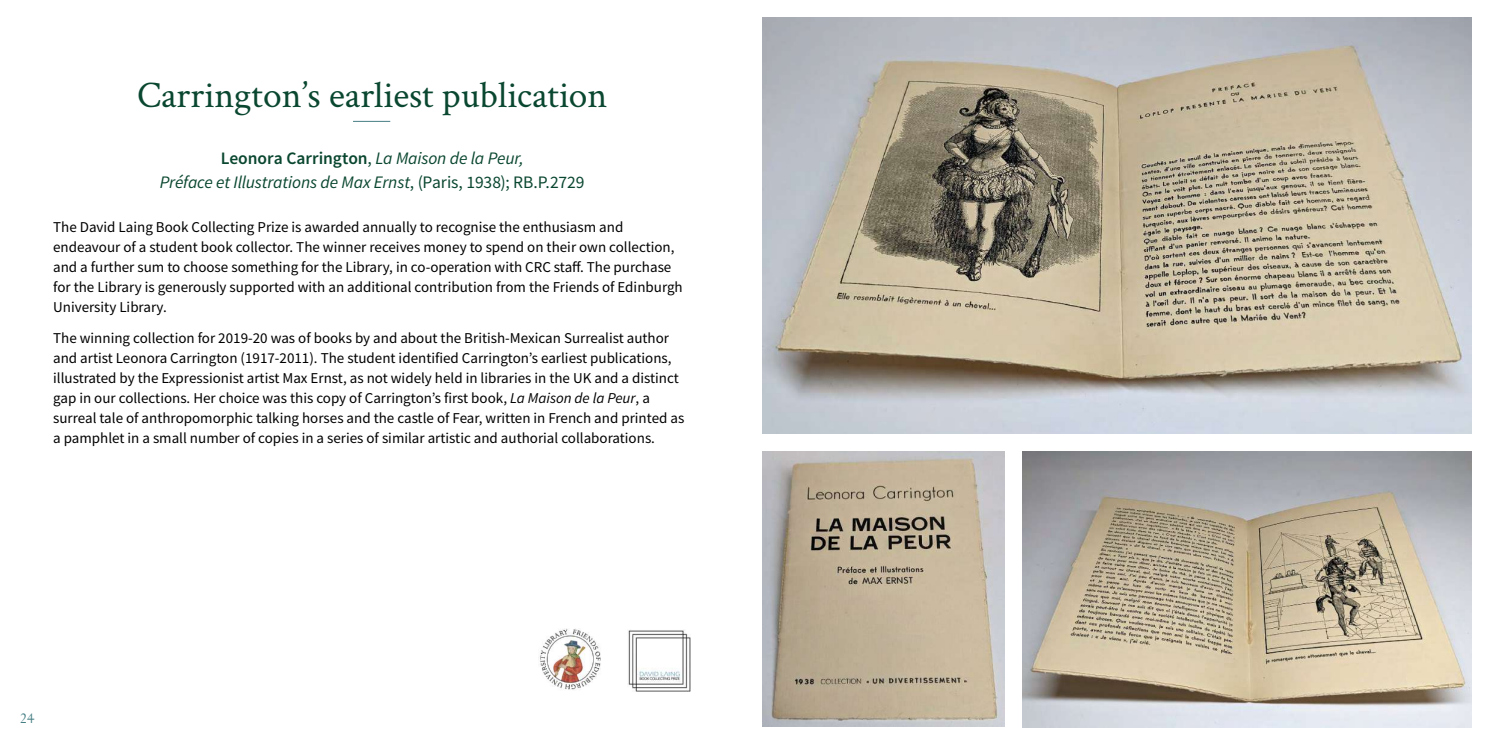
<style>
.page{position:relative;width:1489px;height:745px;background:#fff}
.page>*{position:absolute;margin:0;border:0;box-sizing:border-box;transform-origin:0 0}
.t1{font:37.5px "Crimson Text";color:#0a4730}
.t2{font:italic 17.5px/23.8px "Source Sans Pro";letter-spacing:-.01em;color:#0a4730;text-align:center}
.t3{font:16.25px "Perpetua";color:#457e83}
.t4{font:15px/20px "Source Sans Pro";color:#000}
.s1{font-weight:600;font-style:normal}
.s2{font-style:normal}
.s3{font-style:italic}
</style>
<div class="page">
<hr style="left:353px;top:121px;width:37px;height:1px;background:#457e83">
<img style="left:540px;top:628px;width:61px;height:62px">
<img style="left:628px;top:630px;width:63px;height:61px">
<img style="left:762px;top:451px;width:242px;height:275px">
<img style="left:1022px;top:451px;width:448px;height:275px">
<img style="left:762px;top:18px;width:708px;height:415px">
<h1 class="t1" style="left:137px;top:70px;width:472px">Carrington’s earliest publication</h1>
<p class="t2" style="left:160px;top:146px;width:426px"><span class="s1">Leonora Carrington</span><span class="s2">,</span> La Maison de la Peur,<br>Préface et Illustrations de Max Ernst<span class="s2">, (Paris, 1938); RB.P.2729</span></p>
<p class="t4" style="left:53px;top:216px;width:631px">The David Laing Book Collecting Prize is awarded annually to recognise the enthusiasm and endeavour of a student book collector. The winner receives money to spend on their own collection, and a further sum to choose something for the Library, in co-operation with CRC staff. The purchase for the Library is generously supported with an additional contribution from the Friends of Edinburgh University Library.</p>
<p class="t4" style="left:53px;top:327px;width:632px">The winning collection for 2019-20 was of books by and about the British-Mexican Surrealist author and artist Leonora Carrington (1917-2011). The student identified Carrington’s earliest publications, illustrated by the Expressionist artist Max Ernst, as not widely held in libraries in the UK and a distinct gap in our collections. Her choice was this copy of Carrington’s first book, <span class="s3">La Maison de la Peur</span>, a surreal tale of anthropomorphic talking horses and the castle of Fear, written in French and printed as a pamphlet in a small number of copies in a series of similar artistic and authorial collaborations.</p>
<p class="t3" style="left:20px;top:707px;width:16px">24</p>
</div>
